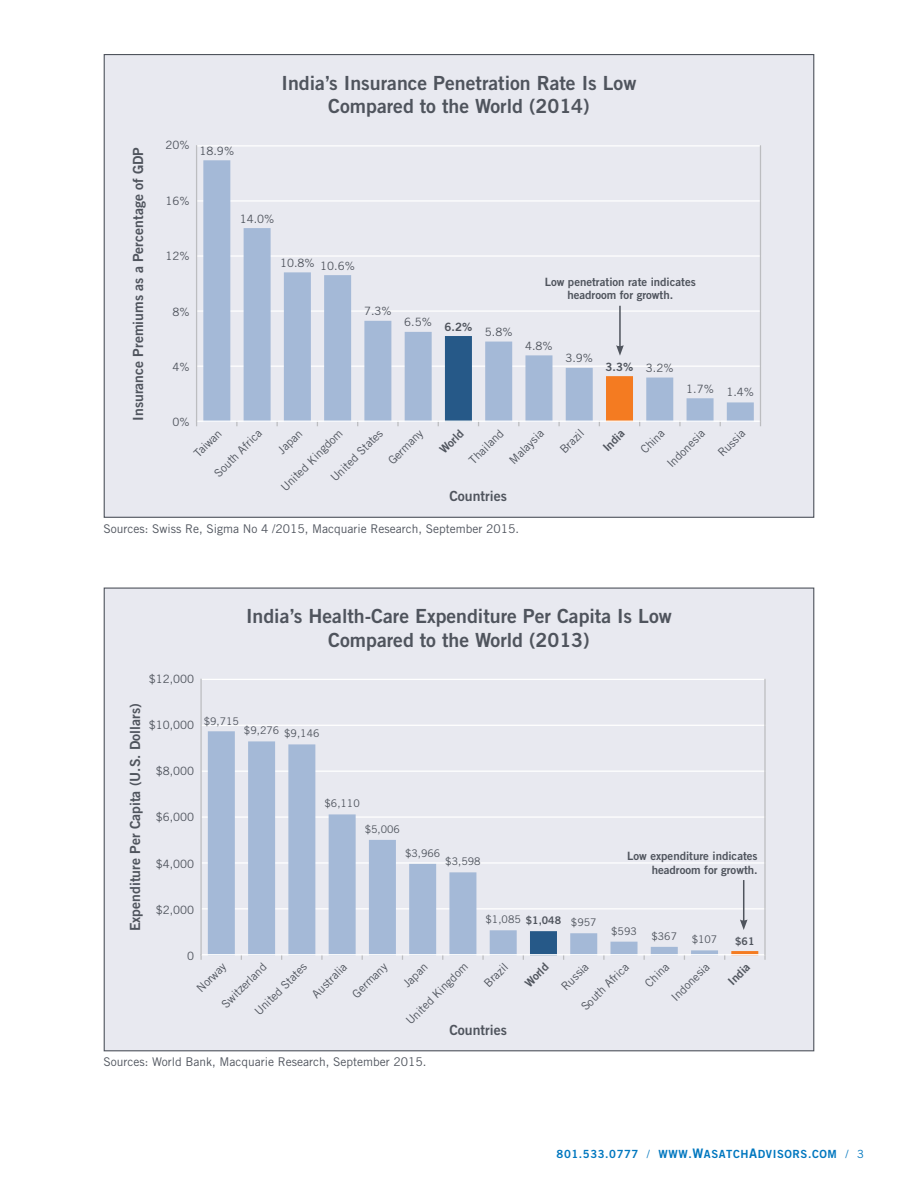
<style>
.page{position:relative;width:918px;height:1188px;background:#fff}
.page>*{position:absolute;margin:0;border:0;box-sizing:border-box;transform-origin:0 0}
.t1{font:19.5px/23.4px "Trade Gothic Bold Two";color:#4f545d;text-align:center}
.t2{font:13.95px "Trade Gothic Bold Two";color:#4f545d}
.t3{font:12px "Trade Gothic";color:#4f545d}
.t4{font:11.4px "Trade Gothic";color:#4f545d}
.t5{font:11.4px/13.8px "Trade Gothic Bold Two";color:#4f545d;text-align:center}
.t6{font:11.25px "Trade Gothic Bold Two";letter-spacing:.05em;color:#0077bf}
.t7{font:10.5px "Trade Gothic";color:#4f545d}
.t8{font:10.5px "Trade Gothic Bold Two";color:#4f545d}
.s1{font-family:"Trade Gothic Bold Two"}
.s2{font-family:"Trade Gothic"}
.s3{font-size:13.2px}
</style>
<div class="page">
<div style="left:104px;top:54px;width:710px;height:464px;background:#e8e9f0;border:1px solid #4f545d"></div>
<hr style="left:197px;top:366px;width:564px;height:1px;background:#fff">
<hr style="left:197px;top:255px;width:564px;height:2px;background:#fff">
<hr style="left:197px;top:200px;width:564px;height:2px;background:#fff">
<hr style="left:197px;top:145px;width:564px;height:2px;background:#fff">
<hr style="left:197px;top:310px;width:564px;height:2px;background:#fff">
<div style="left:203px;top:160px;width:27px;height:262px;background:#a4b9d7"></div>
<div style="left:244px;top:228px;width:27px;height:194px;background:#a4b9d7"></div>
<div style="left:284px;top:272px;width:27px;height:150px;background:#a4b9d7"></div>
<div style="left:324px;top:275px;width:27px;height:147px;background:#a4b9d7"></div>
<div style="left:364px;top:321px;width:27px;height:101px;background:#a4b9d7"></div>
<div style="left:405px;top:332px;width:27px;height:90px;background:#a4b9d7"></div>
<div style="left:445px;top:336px;width:27px;height:86px;background:#265988"></div>
<div style="left:485px;top:342px;width:27px;height:80px;background:#a4b9d7"></div>
<div style="left:525px;top:355px;width:27px;height:67px;background:#a4b9d7"></div>
<div style="left:566px;top:368px;width:27px;height:54px;background:#a4b9d7"></div>
<div style="left:606px;top:376px;width:27px;height:46px;background:#f47b21"></div>
<div style="left:646px;top:378px;width:27px;height:44px;background:#a4b9d7"></div>
<div style="left:687px;top:398px;width:27px;height:24px;background:#a4b9d7"></div>
<div style="left:727px;top:402px;width:27px;height:20px;background:#a4b9d7"></div>
<hr style="left:197px;top:421px;width:564px;height:1px;background:#fff">
<hr style="left:760px;top:145px;width:1px;height:277px;background:#bcbdc0">
<hr style="left:196px;top:145px;width:1px;height:277px;background:#bcbdc0">
<hr style="left:619px;top:306px;width:2px;height:42px;background:#4f545d">
<svg style="left:616px;top:345px;width:8px;height:11px"></svg>
<div style="left:104px;top:588px;width:710px;height:463px;background:#e8e9f0;border:1px solid #4f545d"></div>
<hr style="left:201px;top:908px;width:565px;height:1px;background:#fff">
<hr style="left:201px;top:771px;width:565px;height:1px;background:#fff">
<hr style="left:201px;top:725px;width:565px;height:1px;background:#fff">
<hr style="left:201px;top:679px;width:565px;height:1px;background:#fff">
<hr style="left:201px;top:862px;width:565px;height:2px;background:#fff">
<hr style="left:201px;top:816px;width:565px;height:2px;background:#fff">
<div style="left:208px;top:731px;width:27px;height:224px;background:#a4b9d7"></div>
<div style="left:248px;top:741px;width:27px;height:214px;background:#a4b9d7"></div>
<div style="left:288px;top:744px;width:27px;height:211px;background:#a4b9d7"></div>
<div style="left:329px;top:814px;width:27px;height:141px;background:#a4b9d7"></div>
<div style="left:369px;top:840px;width:27px;height:115px;background:#a4b9d7"></div>
<div style="left:409px;top:864px;width:27px;height:91px;background:#a4b9d7"></div>
<div style="left:449px;top:872px;width:27px;height:83px;background:#a4b9d7"></div>
<div style="left:490px;top:930px;width:27px;height:25px;background:#a4b9d7"></div>
<div style="left:530px;top:931px;width:27px;height:24px;background:#265988"></div>
<div style="left:570px;top:933px;width:27px;height:22px;background:#a4b9d7"></div>
<div style="left:611px;top:942px;width:27px;height:13px;background:#a4b9d7"></div>
<div style="left:651px;top:947px;width:27px;height:8px;background:#a4b9d7"></div>
<div style="left:691px;top:950px;width:27px;height:5px;background:#a4b9d7"></div>
<hr style="left:731px;top:951px;width:27px;height:4px;background:#f47b21">
<hr style="left:201px;top:954px;width:565px;height:1px;background:#fff">
<hr style="left:764px;top:679px;width:2px;height:276px;background:#bcbdc0">
<hr style="left:200px;top:679px;width:2px;height:276px;background:#bcbdc0">
<hr style="left:743px;top:880px;width:1px;height:42px;background:#4f545d">
<svg style="left:740px;top:919px;width:8px;height:11px"></svg>
<p class="t2" style="left:129px;top:421px;width:275px;rotate:-90deg">Insurance Premiums as a Percentage of GDP</p>
<p class="t4" style="left:166px;top:139px;width:26px">20%</p>
<p class="t4" style="left:200px;top:144px;width:36px">18.9%</p>
<h1 class="t1" style="left:282px;top:71px;width:356px">India’s Insurance Penetration Rate Is Low<br>Compared to the World (2014)</h1>
<p class="t4" style="left:166px;top:194px;width:26px">16%</p>
<p class="t4" style="left:166px;top:249px;width:26px">12%</p>
<p class="t4" style="left:173px;top:305px;width:19px">8%</p>
<p class="t4" style="left:173px;top:360px;width:19px">4%</p>
<p class="t4" style="left:173px;top:415px;width:19px">0%</p>
<p class="t4" style="left:240px;top:212px;width:36px">14.0%</p>
<p class="t4" style="left:280px;top:257px;width:76px">10.8% 10.6%</p>
<p class="t4" style="left:364px;top:304px;width:29px">7.3%</p>
<p class="t4" style="left:404px;top:316px;width:69px">6.5% <span class="s1">6.2%</span></p>
<p class="t4" style="left:485px;top:325px;width:29px">5.8%</p>
<p class="t5" style="left:545px;top:274px;width:153px">Low penetration rate indicates headroom for growth.</p>
<p class="t4" style="left:525px;top:339px;width:29px">4.8%</p>
<p class="t4" style="left:565px;top:352px;width:29px">3.9%</p>
<p class="t5" style="left:606px;top:360px;width:69px">3.3% <span class="s2">3.2%</span></p>
<p class="t4" style="left:686px;top:384px;width:69px">1.7% 1.4%</p>
<p class="t4" style="left:328px;top:475px;width:70px;rotate:-45deg">United States</p>
<p class="t4" style="left:385px;top:457px;width:45px;rotate:-45deg">Germany</p>
<p class="t5" style="left:437px;top:446px;width:30px;rotate:-45deg">World</p>
<p class="t4" style="left:466px;top:457px;width:45px;rotate:-45deg">Thailand</p>
<p class="t4" style="left:507px;top:457px;width:45px;rotate:-45deg">Malaysia</p>
<p class="t4" style="left:557px;top:447px;width:30px;rotate:-45deg">Brazil</p>
<p class="t5" style="left:600px;top:444px;width:27px;rotate:-45deg">India</p>
<p class="t4" style="left:638px;top:447px;width:30px;rotate:-45deg">China</p>
<p class="t4" style="left:664px;top:461px;width:50px;rotate:-45deg">Indonesia</p>
<p class="t4" style="left:715px;top:450px;width:35px;rotate:-45deg">Russia</p>
<p class="t4" style="left:211px;top:470px;width:64px;rotate:-45deg">South Africa</p>
<p class="t4" style="left:275px;top:447px;width:31px;rotate:-45deg">Japan</p>
<p class="t4" style="left:278px;top:484px;width:83px;rotate:-45deg">United Kingdom</p>
<p class="t4" style="left:191px;top:450px;width:35px;rotate:-45deg">Taiwan</p>
<p class="t2" style="left:449px;top:488px;width:59px">Countries</p>
<p class="t3" style="left:104px;top:521px;width:417px">Sources: Swiss Re, Sigma No 4 /2015, Macquarie Research, September 2015.</p>
<p class="t4" style="left:149px;top:672px;width:47px">$12,000</p>
<p class="t4" style="left:149px;top:718px;width:47px">$10,000</p>
<p class="t4" style="left:156px;top:764px;width:40px">$8,000</p>
<p class="t4" style="left:156px;top:810px;width:40px">$6,000</p>
<p class="t4" style="left:156px;top:857px;width:40px">$4,000</p>
<p class="t4" style="left:156px;top:903px;width:40px">$2,000</p>
<p class="t4" style="left:187px;top:949px;width:9px">0</p>
<p class="t2" style="left:126px;top:931px;width:229px;rotate:-90deg">Expenditure Per Capita (U.S. Dollars)</p>
<h1 class="t1" style="left:246px;top:604px;width:427px">India’s Health-Care Expenditure Per Capita Is Low<br>Compared to the World (2013)</h1>
<p class="t7" style="left:204px;top:715px;width:37px">$9,715</p>
<p class="t7" style="left:244px;top:726px;width:77px">$9,276 $9,146</p>
<p class="t7" style="left:325px;top:797px;width:37px">$6,110</p>
<p class="t7" style="left:365px;top:823px;width:37px">$5,006</p>
<p class="t7" style="left:405px;top:847px;width:37px">$3,966</p>
<p class="t7" style="left:445px;top:855px;width:37px">$3,598</p>
<p class="t7" style="left:486px;top:913px;width:113px">$1,085 <span class="s1">$1,048</span> $957</p>
<p class="t5" style="left:627px;top:849px;width:132px;text-align:right">Low expenditure indicates headroom for growth.</p>
<p class="t7" style="left:611px;top:924px;width:27px">$593</p>
<p class="t7" style="left:651px;top:930px;width:27px">$367</p>
<p class="t7" style="left:692px;top:933px;width:27px">$107</p>
<p class="t8" style="left:735px;top:934px;width:21px">$61</p>
<p class="t4" style="left:219px;top:1001px;width:59px;rotate:-45deg">Switzerland</p>
<p class="t4" style="left:403px;top:1018px;width:83px;rotate:-45deg">United Kingdom</p>
<p class="t4" style="left:481px;top:980px;width:30px;rotate:-45deg">Brazil</p>
<p class="t5" style="left:522px;top:980px;width:30px;rotate:-45deg">World</p>
<p class="t4" style="left:559px;top:983px;width:35px;rotate:-45deg">Russia</p>
<p class="t4" style="left:194px;top:985px;width:38px;rotate:-45deg">Norway</p>
<p class="t4" style="left:252px;top:1008px;width:70px;rotate:-45deg">United States</p>
<p class="t4" style="left:309px;top:991px;width:45px;rotate:-45deg">Australia</p>
<p class="t4" style="left:350px;top:991px;width:45px;rotate:-45deg">Germany</p>
<p class="t4" style="left:400px;top:981px;width:31px;rotate:-45deg">Japan</p>
<p class="t4" style="left:578px;top:1004px;width:64px;rotate:-45deg">South Africa</p>
<p class="t4" style="left:642px;top:980px;width:30px;rotate:-45deg">China</p>
<p class="t4" style="left:668px;top:994px;width:50px;rotate:-45deg">Indonesia</p>
<p class="t5" style="left:725px;top:978px;width:27px;rotate:-45deg">India</p>
<p class="t2" style="left:449px;top:1021px;width:59px">Countries</p>
<p class="t3" style="left:104px;top:1055px;width:324px">Sources: World Bank, Macquarie Research, September 2015.</p>
<p class="t6" style="left:557px;top:1147px;width:309px">801.533.0777 <span class="s2">/</span> WWW.<span class="s3">W</span>ASATCH<span class="s3">A</span>DVISORS.COM <span class="s2">/ 3</span></p>
</div>
